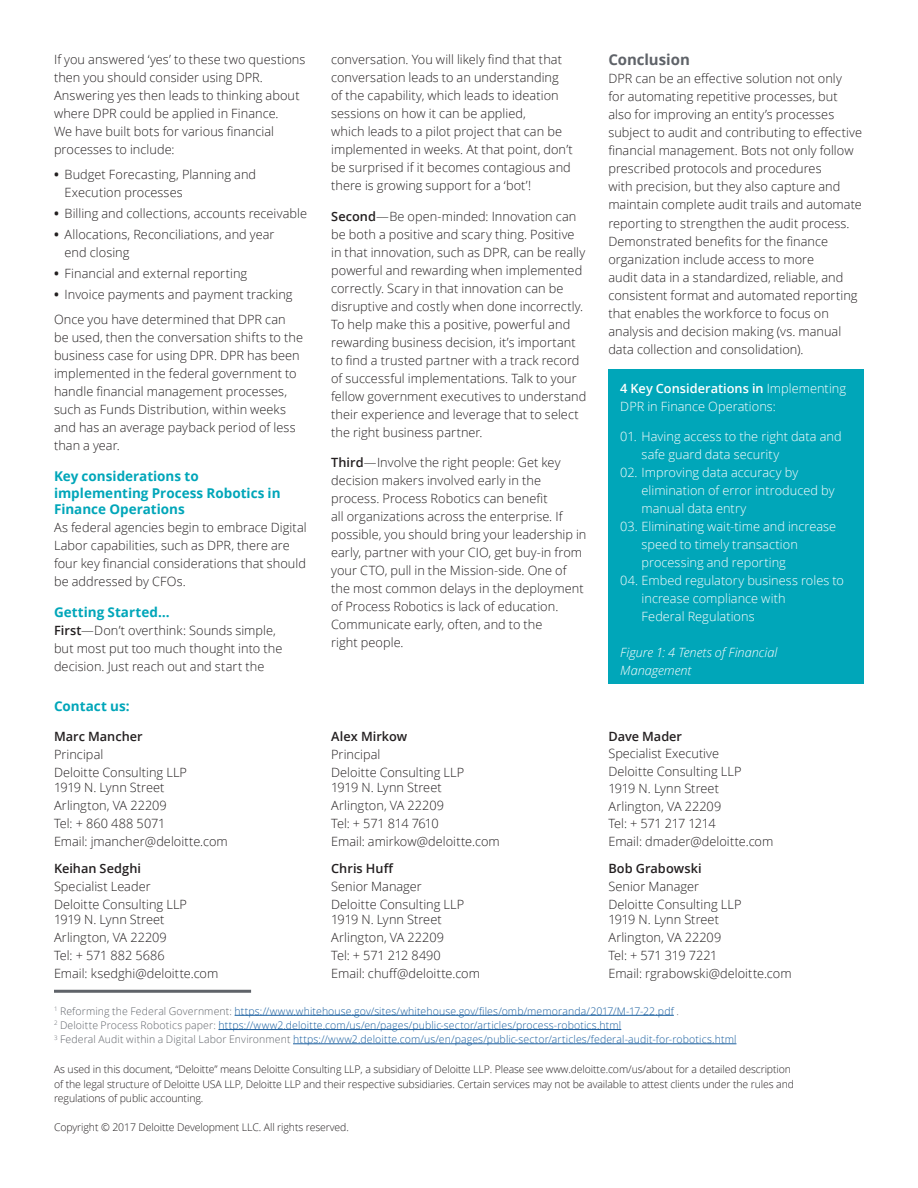
<style>
.page{position:relative;width:918px;height:1188px;background:#fff}
.page>*{position:absolute;margin:0;border:0;box-sizing:border-box;transform-origin:0 0}
.Subhead_B__8_5_12pt{font:700 15px "Open Sans";letter-spacing:-.005em;color:#5f6369}
.Subhead_A__8_5_12pt{font:700 13.5px/16.2px "Open Sans";color:#00a6b9}
.Body_copy__8_5_12pt{font:300 12.75px/18px "Open Sans";letter-spacing:.005em;color:#231f20}
.Body_copy__8_5_12pt-2{font:300 12.75px/18px "Open Sans";letter-spacing:.005em;color:#fff}
.Body_copy__8_5_12pt-3{font:italic 300 12.75px/18px "Open Sans";color:#fff}
.Disclaimers__7_9_5pt{font:300 10.5px/14.2px "Open Sans";letter-spacing:-.01em;color:#231f20}
.Footnote__7_9_5pt{font:300 10.5px/14.2px "Open Sans";letter-spacing:.01em;color:#175d9e}
.s1{font-weight:700}
.s2{font-weight:600}
.s3{color:#5f6369}
</style>
<div class="page">
<div style="left:608px;top:369px;width:256px;height:315px;background:#00a6b9"></div>
<hr style="left:235px;top:1015px;width:439px;height:1px;background:#175d9e">
<hr style="left:218px;top:1029px;width:403px;height:1px;background:#175d9e">
<hr style="left:293px;top:1044px;width:443px;height:1px;background:#175d9e">
<hr style="left:54px;top:990px;width:197px;height:3px;background:#5f6369">
<p class="Body_copy__8_5_12pt" style="left:54px;top:50px;width:253px">If you answered ‘yes’ to these two questions then you should consider using DPR.<br>Answering yes then leads to thinking about where DPR could be applied in Finance.<br>We have built bots for various financial processes to include:</p>
<p class="Body_copy__8_5_12pt" style="left:65px;top:165px;width:193px;text-indent:-11px"><span class="s1">•</span> Budget Forecasting, Planning and<br>Execution processes</p>
<p class="Body_copy__8_5_12pt" style="left:54px;top:204px;width:255px"><span class="s1">•</span> Billing and collections, accounts receivable</p>
<p class="Body_copy__8_5_12pt" style="left:65px;top:225px;width:211px;text-indent:-11px"><span class="s1">•</span> Allocations, Reconciliations, and year end closing</p>
<p class="Body_copy__8_5_12pt" style="left:54px;top:264px;width:195px"><span class="s1">•</span> Financial and external reporting</p>
<p class="Body_copy__8_5_12pt" style="left:54px;top:285px;width:240px"><span class="s1">•</span> Invoice payments and payment tracking</p>
<p class="Body_copy__8_5_12pt" style="left:54px;top:310px;width:251px">Once you have determined that DPR can be used, then the conversation shifts to the business case for using DPR. DPR has been implemented in the federal government to handle financial management processes, such as Funds Distribution, within weeks and has an average payback period of less than a year.</p>
<p class="Subhead_A__8_5_12pt" style="left:54px;top:468px;width:228px">Key considerations to implementing Process Robotics in<br>Finance Operations</p>
<p class="Body_copy__8_5_12pt" style="left:54px;top:518px;width:254px">As federal agencies begin to embrace Digital Labor capabilities, such as DPR, there are four key financial considerations that should be addressed by CFOs.</p>
<p class="Subhead_A__8_5_12pt" style="left:54px;top:604px;width:117px">Getting Started…</p>
<p class="Body_copy__8_5_12pt" style="left:54px;top:621px;width:230px"><span class="s2">First</span>—Don’t overthink: Sounds simple, but most put too much thought into the decision. Just reach out and start the</p>
<p class="Subhead_A__8_5_12pt" style="left:54px;top:698px;width:77px">Contact us:</p>
<p class="Body_copy__8_5_12pt" style="left:54px;top:727px;width:135px"><span class="s2">Marc Mancher<br></span>Principal<br>Deloitte Consulting LLP</p>
<p class="Body_copy__8_5_12pt" style="left:54px;top:778px;width:175px">1919 N. Lynn Street<br>Arlington, VA 22209<br>Tel: + 860 488 5071<br>Email: jmancher@deloitte.com</p>
<p class="Body_copy__8_5_12pt" style="left:331px;top:50px;width:243px">conversation. You will likely find that that conversation leads to an understanding of the capability, which leads to ideation sessions on how it can be applied,<br>which leads to a pilot project that can be implemented in weeks. At that point, don’t be surprised if it becomes contagious and there is growing support for a ‘bot’!</p>
<p class="Body_copy__8_5_12pt" style="left:331px;top:207px;width:257px"><span class="s2">Second</span>—Be open-minded: Innovation can be both a positive and scary thing. Positive in that innovation, such as DPR, can be really powerful and rewarding when implemented correctly. Scary in that innovation can be disruptive and costly when done incorrectly.<br>To help make this a positive, powerful and rewarding business decision, it’s important to find a trusted partner with a track record of successful implementations. Talk to your fellow government executives to understand their experience and leverage that to select the right business partner.</p>
<p class="Body_copy__8_5_12pt" style="left:331px;top:453px;width:257px"><span class="s2">Third</span>—Involve the right people: Get key decision makers involved early in the process. Process Robotics can benefit<br>all organizations across the enterprise. If possible, you should bring your leadership in early, partner with your CIO, get buy-in from your CTO, pull in the Mission-side. One of the most common delays in the deployment of Process Robotics is lack of education.<br>Communicate early, often, and to the<br>right people.</p>
<p class="Body_copy__8_5_12pt" style="left:331px;top:727px;width:135px"><span class="s2">Alex Mirkow<br></span>Principal<br>Deloitte Consulting LLP</p>
<p class="Body_copy__8_5_12pt" style="left:331px;top:778px;width:170px">1919 N. Lynn Street<br>Arlington, VA 22209<br>Tel: + 571 814 7610<br>Email: amirkow@deloitte.com</p>
<p class="Subhead_B__8_5_12pt" style="left:608px;top:49px;width:83px">Conclusion</p>
<p class="Body_copy__8_5_12pt" style="left:608px;top:70px;width:255px">DPR can be an effective solution not only<br>for automating repetitive processes, but also for improving an entity’s processes subject to audit and contributing to effective financial management. Bots not only follow prescribed protocols and procedures<br>with precision, but they also capture and maintain complete audit trails and automate reporting to strengthen the audit process.<br>Demonstrated benefits for the finance organization include access to more<br>audit data in a standardized, reliable, and consistent format and automated reporting that enables the workforce to focus on analysis and decision making (vs. manual data collection and consolidation).</p>
<p class="Body_copy__8_5_12pt-2" style="left:620px;top:379px;width:227px"><span class="s2">4 Key Considerations in</span> Implementing<br>DPR in Finance Operations:</p>
<p class="Body_copy__8_5_12pt-2" style="left:642px;top:427px;width:202px;text-indent:-21px">01. Having access to the right data and safe guard data security</p>
<p class="Body_copy__8_5_12pt-2" style="left:642px;top:463px;width:195px;text-indent:-21px">02. Improving data accuracy by elimination of error introduced by manual data entry</p>
<p class="Body_copy__8_5_12pt-2" style="left:642px;top:517px;width:196px;text-indent:-21px">03. Eliminating wait-time and increase speed to timely transaction processing and reporting</p>
<p class="Body_copy__8_5_12pt-2" style="left:642px;top:571px;width:204px;text-indent:-21px">04. Embed regulatory business roles to increase compliance with<br>Federal Regulations</p>
<p class="Body_copy__8_5_12pt-3" style="left:620px;top:643px;width:159px">Figure 1: 4 Tenets of Financial<br>Management</p>
<p class="Body_copy__8_5_12pt" style="left:608px;top:727px;width:167px;line-height:17.5px"><span class="s2">Dave Mader<br></span>Specialist Executive<br>Deloitte Consulting LLP<br>1919 N. Lynn Street<br>Arlington, VA 22209<br>Tel: + 571 217 1214<br>Email: dmader@deloitte.com</p>
<p class="Body_copy__8_5_12pt" style="left:331px;top:859px;width:135px"><span class="s2">Chris Huff<br></span>Senior Manager<br>Deloitte Consulting LLP</p>
<p class="Body_copy__8_5_12pt" style="left:331px;top:910px;width:150px">1919 N. Lynn Street<br>Arlington, VA 22209<br>Tel: + 571 212 8490<br>Email: chuff@deloitte.com</p>
<p class="Body_copy__8_5_12pt" style="left:54px;top:859px;width:135px"><span class="s2">Keihan Sedghi<br></span>Specialist Leader<br>Deloitte Consulting LLP</p>
<p class="Body_copy__8_5_12pt" style="left:54px;top:910px;width:166px">1919 N. Lynn Street<br>Arlington, VA 22209<br>Tel: + 571 882 5686<br>Email: ksedghi@deloitte.com</p>
<p class="Body_copy__8_5_12pt" style="left:608px;top:859px;width:135px"><span class="s2">Bob Grabowski<br></span>Senior Manager<br>Deloitte Consulting LLP</p>
<p class="Body_copy__8_5_12pt" style="left:608px;top:910px;width:185px">1919 N. Lynn Street<br>Arlington, VA 22209<br>Tel: + 571 319 7221<br>Email: rgrabowski@deloitte.com</p>
<p class="Footnote__7_9_5pt" style="left:54px;top:1003px;width:684px"><sup>1</sup> <span class="s3">Reforming the Federal Government:</span> https://www.whitehouse.gov/sites/whitehouse.gov/files/omb/memoranda/2017/M-17-22.pdf <span class="s3">.<br></span><sup>2</sup> <span class="s3">Deloitte Process Robotics paper:</span> https://www2.deloitte.com/us/en/pages/public-sector/articles/process-robotics.html<br><sup>3</sup> <span class="s3">Federal Audit within a Digital Labor Environment</span> https://www2.deloitte.com/us/en/pages/public-sector/articles/federal-audit-for-robotics.html</p>
<p class="Disclaimers__7_9_5pt" style="left:54px;top:1062px;width:742px">As used in this document, “Deloitte” means Deloitte Consulting LLP, a subsidiary of Deloitte LLP. Please see www.deloitte.com/us/about for a detailed description of the legal structure of Deloitte USA LLP, Deloitte LLP and their respective subsidiaries. Certain services may not be available to attest clients under the rules and regulations of public accounting.</p>
<p class="Disclaimers__7_9_5pt" style="left:54px;top:1120px;width:296px">Copyright © 2017 Deloitte Development LLC. All rights reserved.</p>
</div>
